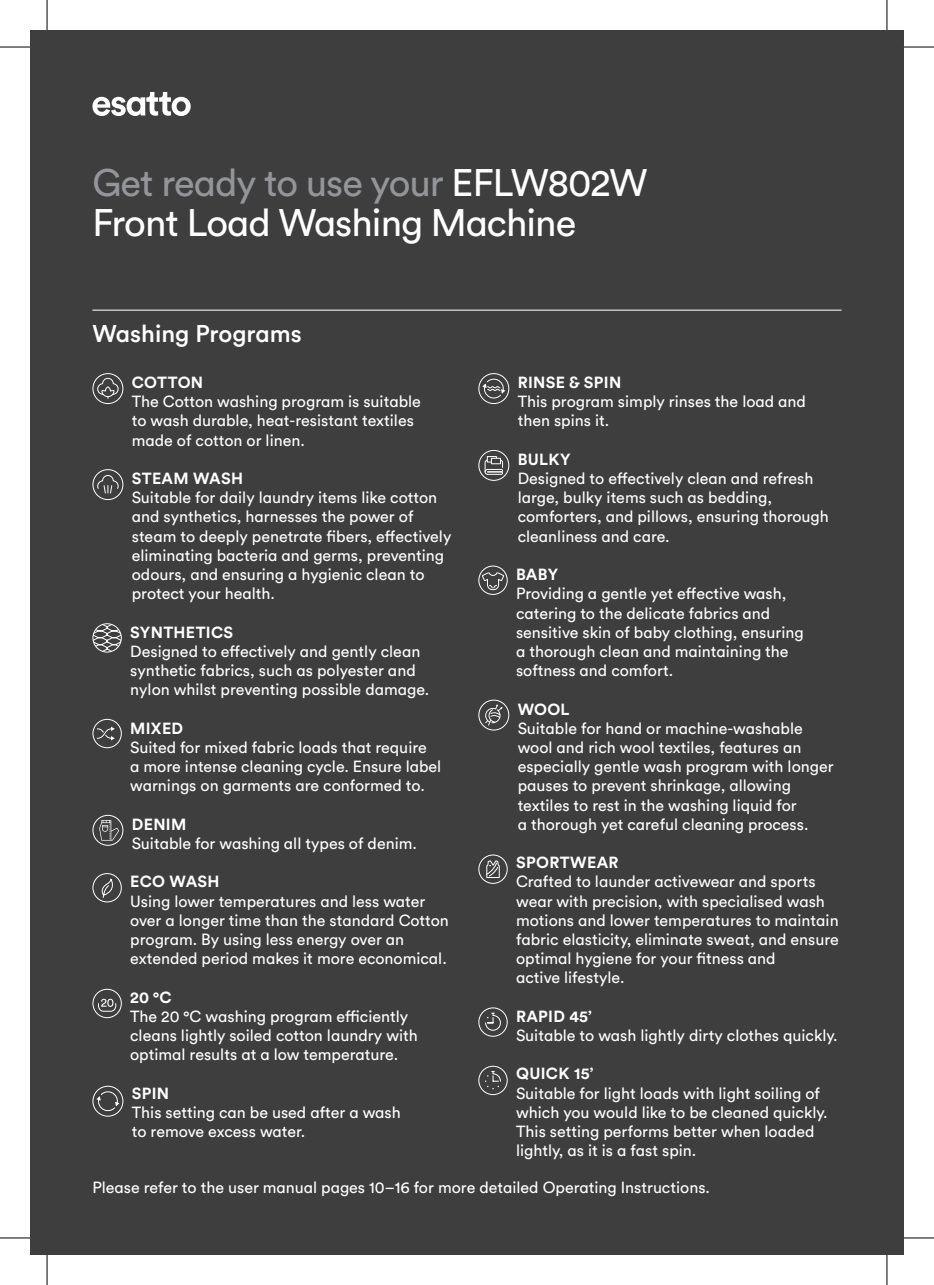
<style>
.page{position:relative;width:934px;height:1285px;background:#fff}
.page>*{position:absolute;margin:0;border:0;box-sizing:border-box;transform-origin:0 0}
.t1{font:38px/40px "Circular Std";letter-spacing:-.025em;color:#fff}
.t2{font:500 24px "Circular Std";color:#fff}
.t3{font:16px/19.2px "Circular Std";color:#fff}
.t4{font:700 16px "Circular Std";letter-spacing:.02em;color:#fff}
.s1{color:#939598}
</style>
<div class="page">
<div style="left:30px;top:30px;width:873px;height:1225px;background:#3e3e3f"></div>
<svg style="left:92px;top:92px;width:98px;height:24px"></svg>
<div style="left:92px;top:373px;width:31px;height:31px;border:1px solid #fff;border-radius:50%"></div>
<svg style="left:97px;top:377px;width:22px;height:21px"></svg>
<div style="left:92px;top:469px;width:31px;height:31px;border:1px solid #fff;border-radius:50%"></div>
<svg style="left:97px;top:474px;width:22px;height:20px"></svg>
<div style="left:92px;top:623px;width:30px;height:29px;border:1px solid #fff;border-radius:50%"></div>
<svg style="left:93px;top:624px;width:28px;height:28px"></svg>
<svg style="left:92px;top:718px;width:30px;height:30px"></svg>
<svg style="left:93px;top:815px;width:30px;height:30px"></svg>
<div style="left:92px;top:815px;width:31px;height:31px;border:1px solid #fff;border-radius:50%"></div>
<svg style="left:99px;top:820px;width:20px;height:20px"></svg>
<svg style="left:92px;top:873px;width:30px;height:30px"></svg>
<div style="left:92px;top:988px;width:30px;height:30px;border:1px solid #fff;border-radius:50%"></div>
<svg style="left:98px;top:998px;width:19px;height:14px"></svg>
<svg style="left:93px;top:1086px;width:30px;height:30px"></svg>
<div style="left:92px;top:1085px;width:31px;height:31px;border:1px solid #fff;border-radius:50%"></div>
<svg style="left:96px;top:1090px;width:23px;height:21px"></svg>
<div style="left:478px;top:373px;width:31px;height:31px;border:1px solid #fff;border-radius:50%"></div>
<svg style="left:482px;top:378px;width:23px;height:21px"></svg>
<svg style="left:478px;top:450px;width:31px;height:31px"></svg>
<div style="left:478px;top:565px;width:29px;height:30px;border:1px solid #fff;border-radius:50%"></div>
<svg style="left:481px;top:571px;width:24px;height:19px"></svg>
<svg style="left:478px;top:700px;width:30px;height:30px"></svg>
<div style="left:478px;top:699px;width:31px;height:31px;border:1px solid #fff;border-radius:50%"></div>
<svg style="left:485px;top:704px;width:17px;height:21px"></svg>
<div style="left:478px;top:854px;width:29px;height:30px;border:1px solid #fff;border-radius:50%"></div>
<svg style="left:486px;top:860px;width:14px;height:18px"></svg>
<div style="left:478px;top:1007px;width:29px;height:29px;border:1px solid #fff;border-radius:50%"></div>
<svg style="left:485px;top:1012px;width:16px;height:19px"></svg>
<div style="left:478px;top:1065px;width:29px;height:30px;border:1px solid #fff;border-radius:50%"></div>
<svg style="left:485px;top:1071px;width:16px;height:18px"></svg>
<hr style="left:92px;top:310px;width:749px;height:1px;background:#fff">
<hr style="left:0;top:47px;width:30px;height:1px;background:#000">
<hr style="left:903px;top:47px;width:30px;height:1px;background:#000">
<hr style="left:0;top:1237px;width:30px;height:1px;background:#000">
<hr style="left:903px;top:1237px;width:30px;height:1px;background:#000">
<hr style="left:47px;top:0;width:1px;height:30px;background:#000">
<hr style="left:47px;top:1255px;width:1px;height:30px;background:#000">
<hr style="left:886px;top:0;width:1px;height:30px;background:#000">
<hr style="left:886px;top:1255px;width:1px;height:30px;background:#000">
<h1 class="t1" style="left:92px;top:162px;width:556px"><span class="s1">Get ready to use your</span> EFLW802W<br>Front Load Washing Machine</h1>
<h2 class="t2" style="left:92px;top:318px;width:211px">Washing Programs</h2>
<p class="t4" style="left:132px;top:372px;width:73px">COTTON</p>
<p class="t3" style="left:132px;top:392px;width:290px">The Cotton washing program is suitable to wash durable, heat-resistant textiles made of cotton or linen.</p>
<p class="t4" style="left:132px;top:468px;width:113px">STEAM WASH</p>
<p class="t3" style="left:132px;top:488px;width:321px">Suitable for daily laundry items like cotton and synthetics, harnesses the power of steam to deeply penetrate fibers, effectively eliminating bacteria and germs, preventing odours, and ensuring a hygienic clean to protect your health.</p>
<p class="t4" style="left:130px;top:622px;width:104px">SYNTHETICS</p>
<p class="t3" style="left:130px;top:641px;width:300px">Designed to effectively and gently clean synthetic fabrics, such as polyester and nylon whilst preventing possible damage.</p>
<p class="t4" style="left:130px;top:718px;width:54px">MIXED</p>
<p class="t3" style="left:130px;top:737px;width:312px">Suited for mixed fabric loads that require<br>a more intense cleaning cycle. Ensure label warnings on garments are conformed to.</p>
<p class="t4" style="left:132px;top:814px;width:56px">DENIM</p>
<p class="t3" style="left:132px;top:833px;width:286px">Suitable for washing all types of denim.</p>
<p class="t4" style="left:130px;top:871px;width:91px">ECO WASH</p>
<p class="t3" style="left:130px;top:891px;width:320px">Using lower temperatures and less water over a longer time than the standard Cotton program. By using less energy over an extended period makes it more economical.</p>
<p class="t4" style="left:130px;top:986px;width:43px">20 °C</p>
<p class="t3" style="left:130px;top:1006px;width:289px">The 20 °C washing program efficiently cleans lightly soiled cotton laundry with optimal results at a low temperature.</p>
<p class="t4" style="left:132px;top:1082px;width:39px">SPIN</p>
<p class="t3" style="left:132px;top:1102px;width:270px">This setting can be used after a wash to remove excess water.</p>
<p class="t4" style="left:517px;top:372px;width:105px">RINSE &amp; SPIN</p>
<p class="t3" style="left:517px;top:392px;width:290px">This program simply rinses the load and then spins it.</p>
<p class="t4" style="left:517px;top:449px;width:54px">BULKY</p>
<p class="t3" style="left:517px;top:469px;width:312px">Designed to effectively clean and refresh large, bulky items such as bedding, comforters, and pillows, ensuring thorough cleanliness and care.</p>
<p class="t4" style="left:516px;top:564px;width:44px">BABY</p>
<p class="t3" style="left:516px;top:584px;width:289px">Providing a gentle yet effective wash, catering to the delicate fabrics and sensitive skin of baby clothing, ensuring a thorough clean and maintaining the softness and comfort.</p>
<p class="t4" style="left:517px;top:698px;width:53px">WOOL</p>
<p class="t3" style="left:517px;top:718px;width:317px">Suitable for hand or machine-washable wool and rich wool textiles, features an especially gentle wash program with longer pauses to prevent shrinkage, allowing textiles to rest in the washing liquid for<br>a thorough yet careful cleaning process.</p>
<p class="t4" style="left:516px;top:852px;width:104px">SPORTWEAR</p>
<p class="t3" style="left:516px;top:872px;width:324px">Crafted to launder activewear and sports wear with precision, with specialised wash motions and lower temperatures to maintain fabric elasticity, eliminate sweat, and ensure optimal hygiene for your fitness and<br>active lifestyle.</p>
<p class="t4" style="left:516px;top:1006px;width:77px">RAPID 45’</p>
<p class="t3" style="left:516px;top:1025px;width:323px">Suitable to wash lightly dirty clothes quickly.</p>
<p class="t4" style="left:516px;top:1063px;width:79px">QUICK 15’</p>
<p class="t3" style="left:516px;top:1083px;width:313px">Suitable for light loads with light soiling of which you would like to be cleaned quickly.<br>This setting performs better when loaded lightly, as it is a fast spin.</p>
<p class="t3" style="left:92px;top:1177px;width:619px">Please refer to the user manual pages 10–16 for more detailed Operating Instructions.</p>
</div>
